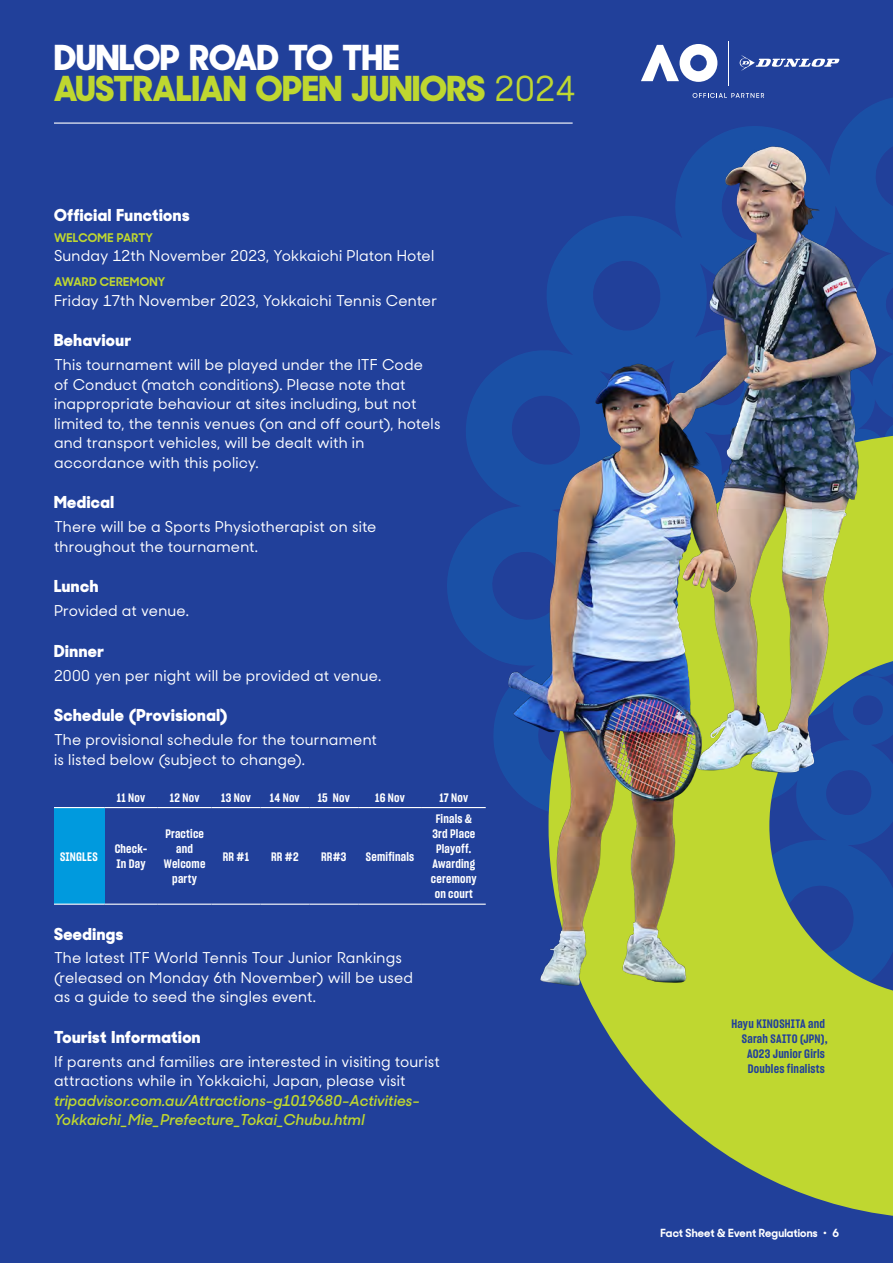
<style>
.page{position:relative;width:893px;height:1263px;background:#21409a}
.page>*{position:absolute;margin:0;border:0;box-sizing:border-box;transform-origin:0 0}
.t1{font:800 34.5px/31.3px "Sharp Sans No 2";color:#bfd730}
.t2{font:800 16.5px "Sharp Sans No 2";letter-spacing:.03em;color:#fff}
.t3{font:500 15px/19.5px "Sharp Sans No 2";letter-spacing:.015em;color:#fff}
.t4{font:italic 600 15px/19.5px "Sharp Sans No 2";color:#bfd730}
.t5{font:12px/15px "Sharp Grotesk Semi Bold 15";letter-spacing:.02em;color:#fff;text-align:center}
.t6{font:12px/15px "Sharp Grotesk Semi Bold 15";letter-spacing:.015em;color:#21409a;text-align:right}
.t7{font:700 12px "Sharp Sans No 2";letter-spacing:.02em;color:#bfd730}
.t8{font:700 11.25px "Sharp Sans No 2";letter-spacing:.01em;color:#fff}
.s1{color:#fff}
.s2{font-weight:500}
</style>
<div class="page">
<svg style="left:447px;top:98px;width:446px;height:806px"></svg>
<div style="left:54px;top:807px;width:50px;height:97px;background:#009ade"></div>
<hr style="left:54px;top:807px;width:50px;height:1px;background:#fff">
<hr style="left:104px;top:807px;width:54px;height:1px;background:#fff">
<hr style="left:158px;top:807px;width:53px;height:1px;background:#fff">
<hr style="left:211px;top:807px;width:49px;height:1px;background:#fff">
<hr style="left:260px;top:807px;width:49px;height:1px;background:#fff">
<hr style="left:309px;top:807px;width:49px;height:1px;background:#fff">
<hr style="left:358px;top:807px;width:64px;height:1px;background:#fff">
<hr style="left:422px;top:807px;width:64px;height:1px;background:#fff">
<hr style="left:54px;top:904px;width:50px;height:1px;background:#fff">
<hr style="left:104px;top:904px;width:54px;height:1px;background:#fff">
<hr style="left:158px;top:904px;width:53px;height:1px;background:#fff">
<hr style="left:211px;top:904px;width:49px;height:1px;background:#fff">
<hr style="left:260px;top:904px;width:49px;height:1px;background:#fff">
<hr style="left:309px;top:904px;width:49px;height:1px;background:#fff">
<hr style="left:358px;top:904px;width:64px;height:1px;background:#fff">
<hr style="left:422px;top:904px;width:64px;height:1px;background:#fff">
<svg style="left:596px;top:794px;width:297px;height:422px;fill:#bfd730"></svg>
<img style="left:629px;top:142px;width:264px;height:652px">
<img style="left:506px;top:283px;width:234px;height:730px">
<svg style="left:641px;top:44px;width:76px;height:38px"></svg>
<hr style="left:728px;top:41px;width:1px;height:44px;background:#fff">
<svg style="left:692px;top:93px;width:72px;height:5px"></svg>
<svg style="left:740px;top:55px;width:100px;height:16px"></svg>
<hr style="left:54px;top:123px;width:519px;height:1px;background:#fff">
<h1 class="t1" style="left:54px;top:38px;width:523px"><span class="s1">DUNLOP ROAD TO THE<br></span>AUSTRALIAN OPEN JUNIORS <span class="s2">2024</span></h1>
<p class="t2" style="left:54px;top:201px;width:137px">Official Functions</p>
<p class="t7" style="left:54px;top:227px;width:101px">WELCOME PARTY</p>
<p class="t3" style="left:54px;top:244px;width:382px">Sunday 12th November 2023, Yokkaichi Platon Hotel</p>
<p class="t7" style="left:54px;top:271px;width:113px">AWARD CEREMONY</p>
<p class="t3" style="left:54px;top:289px;width:385px">Friday 17th November 2023, Yokkaichi Tennis Center</p>
<p class="t2" style="left:54px;top:326px;width:79px">Behaviour</p>
<p class="t3" style="left:54px;top:353px;width:388px">This tournament will be played under the ITF Code of Conduct (match conditions). Please note that inappropriate behaviour at sites including, but not limited to, the tennis venues (on and off court), hotels and transport vehicles, will be dealt with in accordance with this policy.</p>
<p class="t2" style="left:54px;top:488px;width:62px">Medical</p>
<p class="t3" style="left:54px;top:515px;width:324px">There will be a Sports Physiotherapist on site throughout the tournament.</p>
<p class="t2" style="left:54px;top:572px;width:46px">Lunch</p>
<p class="t3" style="left:54px;top:599px;width:137px">Provided at venue.</p>
<p class="t2" style="left:54px;top:637px;width:51px">Dinner</p>
<p class="t3" style="left:54px;top:664px;width:329px">2000 yen per night will be provided at venue.</p>
<p class="t2" style="left:54px;top:701px;width:175px">Schedule (Provisional)</p>
<p class="t3" style="left:54px;top:728px;width:324px">The provisional schedule for the tournament is listed below (subject to change).</p>
<p class="t5" style="left:117px;top:789px;width:30px">11 Nov</p>
<p class="t5" style="left:170px;top:789px;width:31px">12 Nov</p>
<p class="t5" style="left:221px;top:789px;width:31px">13 Nov</p>
<p class="t5" style="left:270px;top:789px;width:31px">14 Nov</p>
<p class="t5" style="left:318px;top:789px;width:34px">15 Nov</p>
<p class="t5" style="left:375px;top:789px;width:31px">16 Nov</p>
<p class="t5" style="left:439px;top:789px;width:30px">17 Nov</p>
<p class="t5" style="left:60px;top:848px;width:39px">SINGLES</p>
<p class="t5" style="left:115px;top:841px;width:34px;text-align:left">Check-<br>In Day</p>
<p class="t5" style="left:164px;top:826px;width:43px">Practice and<br>Welcome party</p>
<p class="t5" style="left:223px;top:848px;width:28px">RR #1</p>
<p class="t5" style="left:271px;top:848px;width:29px">RR #2</p>
<p class="t5" style="left:321px;top:848px;width:27px">RR#3</p>
<p class="t5" style="left:366px;top:848px;width:50px">Semifinals</p>
<p class="t5" style="left:431px;top:811px;width:47px">Finals &amp;<br>3rd Place<br>Playoff.<br>Awarding ceremony on court</p>
<p class="t2" style="left:54px;top:919px;width:71px">Seedings</p>
<p class="t3" style="left:54px;top:947px;width:360px">The latest ITF World Tennis Tour Junior Rankings (released on Monday 6th November) will be used as a guide to seed the singles event.</p>
<p class="t2" style="left:54px;top:1023px;width:148px">Tourist Information</p>
<p class="t3" style="left:54px;top:1050px;width:387px">If parents and families are interested in visiting tourist attractions while in Yokkaichi, Japan, please visit</p>
<p class="t4" style="left:54px;top:1089px;width:367px">tripadvisor.com.au/Attractions-g1019680-Activities-<br>Yokkaichi_Mie_Prefecture_Tokai_Chubu.html</p>
<p class="t6" style="left:731px;top:1016px;width:98px">Hayu KINOSHITA and<br>Sarah SAITO (JPN),<br>AO23 Junior Girls<br>Doubles finalists</p>
<p class="t8" style="left:660px;top:1223px;width:180px">Fact Sheet &amp; Event Regulations • 6</p>
</div>
